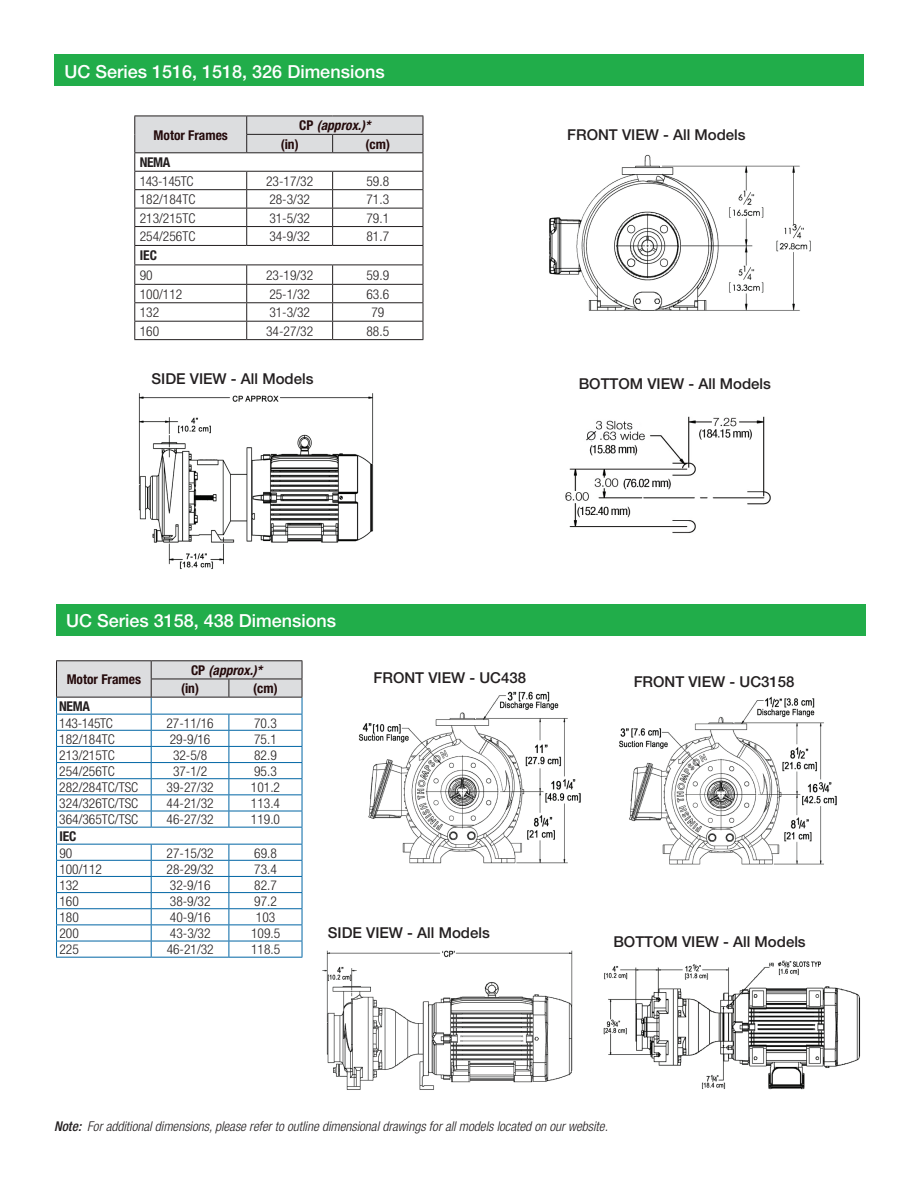
<style>
.page{position:relative;width:918px;height:1188px;background:#fff}
.page>*{position:absolute;margin:0;border:0;box-sizing:border-box;transform-origin:0 0}
.t1{font:500 18px "Helvetica Neue";color:#fff}
.t2{font:500 15px "Helvetica Neue";color:#231f20}
.t3{font:300 condensed 13.5px "Helvetica Neue";color:#231f20}
.t4{font:italic 300 condensed 13.5px "Helvetica Neue";color:#231f20}
.t5{font:700 condensed 13.5px "Helvetica Neue";color:#240a0b}
.t6{font:italic 700 condensed 13.5px/18.1px "Helvetica Neue";color:#240a0b}
.t7{font:300 condensed 13.5px "Helvetica Neue";letter-spacing:-.025em;color:#231f20}
.t8{font:700 condensed 13.5px "Helvetica Neue";letter-spacing:-.025em;color:#231f20}
.s1{font-style:normal}
.s2{font-weight:500}
</style>
<div class="page">
<img style="left:565px;top:416px;width:206px;height:117px">
<div style="left:55px;top:55px;width:809px;height:31px;background:#21ad4a"></div>
<img style="left:138px;top:393px;width:236px;height:177px">
<img style="left:549px;top:154px;width:262px;height:157px">
<svg style="left:134px;top:116px;width:290px;height:223px"></svg>
<hr style="left:134px;top:339px;width:113px;height:1px;background:#231f20">
<hr style="left:247px;top:339px;width:86px;height:1px;background:#231f20">
<hr style="left:333px;top:339px;width:90px;height:1px;background:#231f20">
<img style="left:603px;top:960px;width:258px;height:130px">
<img style="left:322px;top:950px;width:251px;height:140px">
<img style="left:358px;top:691px;width:222px;height:173px">
<img style="left:619px;top:696px;width:217px;height:169px">
<hr style="left:56px;top:957px;width:95px;height:1px;background:#0065a4">
<hr style="left:151px;top:957px;width:78px;height:1px;background:#0065a4">
<hr style="left:229px;top:957px;width:73px;height:1px;background:#0065a4">
<hr style="left:56px;top:660px;width:95px;height:1px;background:#231f20">
<hr style="left:151px;top:660px;width:78px;height:1px;background:#231f20">
<hr style="left:229px;top:660px;width:73px;height:1px;background:#231f20">
<svg style="left:56px;top:661px;width:247px;height:296px"></svg>
<hr style="left:56px;top:697px;width:95px;height:1px;background:#231f20">
<hr style="left:151px;top:697px;width:78px;height:1px;background:#231f20">
<hr style="left:229px;top:697px;width:73px;height:1px;background:#231f20">
<div style="left:56px;top:604px;width:809px;height:32px;background:#21ad4a"></div>
<h1 class="t1" style="left:65px;top:60px;width:322px">UC Series 1516, 1518, 326 Dimensions</h1>
<p class="t6" style="left:299px;top:116px;width:73px"><span class="s1">CP</span> (approx.)*</p>
<p class="t5" style="left:154px;top:127px;width:76px">Motor Frames</p>
<p class="t2" style="left:567px;top:126px;width:180px">FRONT VIEW - All Models</p>
<p class="t5" style="left:281px;top:136px;width:19px">(in)</p>
<p class="t5" style="left:366px;top:136px;width:26px">(cm)</p>
<p class="t8" style="left:140px;top:154px;width:32px">NEMA</p>
<p class="t7" style="left:140px;top:173px;width:55px">143-145TC</p>
<p class="t3" style="left:266px;top:173px;width:49px">23-17/32</p>
<p class="t3" style="left:366px;top:173px;width:24px">59.8</p>
<p class="t3" style="left:140px;top:192px;width:57px">182/184TC</p>
<p class="t3" style="left:269px;top:192px;width:42px">28-3/32</p>
<p class="t3" style="left:366px;top:192px;width:24px">71.3</p>
<p class="t3" style="left:140px;top:210px;width:57px">213/215TC</p>
<p class="t3" style="left:269px;top:210px;width:42px">31-5/32</p>
<p class="t3" style="left:366px;top:210px;width:24px">79.1</p>
<p class="t3" style="left:140px;top:229px;width:57px">254/256TC</p>
<p class="t3" style="left:269px;top:229px;width:42px">34-9/32</p>
<p class="t3" style="left:366px;top:229px;width:24px">81.7</p>
<p class="t8" style="left:140px;top:247px;width:19px">IEC</p>
<p class="t3" style="left:140px;top:267px;width:14px">90</p>
<p class="t3" style="left:266px;top:267px;width:49px">23-19/32</p>
<p class="t3" style="left:366px;top:267px;width:24px">59.9</p>
<p class="t3" style="left:140px;top:286px;width:44px">100/112</p>
<p class="t3" style="left:269px;top:286px;width:42px">25-1/32</p>
<p class="t3" style="left:366px;top:286px;width:24px">63.6</p>
<p class="t3" style="left:140px;top:305px;width:21px">132</p>
<p class="t3" style="left:269px;top:305px;width:42px">31-3/32</p>
<p class="t3" style="left:371px;top:305px;width:14px">79</p>
<p class="t3" style="left:140px;top:323px;width:21px">160</p>
<p class="t3" style="left:266px;top:323px;width:49px">34-27/32</p>
<p class="t3" style="left:366px;top:323px;width:24px">88.5</p>
<p class="t2" style="left:152px;top:370px;width:163px">SIDE VIEW - All Models</p>
<h1 class="t1" style="left:66px;top:610px;width:272px">UC Series 3158, 438 Dimensions</h1>
<p class="t2" style="left:579px;top:375px;width:194px">BOTTOM VIEW - All Models</p>
<p class="t5" style="left:67px;top:671px;width:76px">Motor Frames</p>
<p class="t6" style="left:181px;top:661px;width:83px;text-indent:10px"><span class="s1">CP</span> (approx.)* <span class="s1">(in)</span></p>
<p class="t5" style="left:253px;top:680px;width:26px">(cm)</p>
<p class="t8" style="left:59px;top:698px;width:32px">NEMA</p>
<p class="t7" style="left:59px;top:715px;width:55px">143-145TC</p>
<p class="t3" style="left:167px;top:715px;width:49px">27-11/16</p>
<p class="t3" style="left:254px;top:715px;width:24px">70.3</p>
<p class="t3" style="left:59px;top:731px;width:57px">182/184TC</p>
<p class="t3" style="left:170px;top:731px;width:42px">29-9/16</p>
<p class="t3" style="left:254px;top:731px;width:24px">75.1</p>
<p class="t3" style="left:59px;top:747px;width:57px">213/215TC</p>
<p class="t3" style="left:173px;top:747px;width:36px">32-5/8</p>
<p class="t3" style="left:254px;top:747px;width:24px">82.9</p>
<p class="t3" style="left:59px;top:763px;width:57px">254/256TC</p>
<p class="t3" style="left:173px;top:763px;width:36px">37-1/2</p>
<p class="t3" style="left:254px;top:763px;width:24px">95.3</p>
<p class="t3" style="left:59px;top:780px;width:80px">282/284TC/TSC</p>
<p class="t3" style="left:167px;top:780px;width:49px">39-27/32</p>
<p class="t3" style="left:251px;top:780px;width:31px">101.2</p>
<p class="t3" style="left:59px;top:796px;width:80px">324/326TC/TSC</p>
<p class="t3" style="left:167px;top:796px;width:49px">44-21/32</p>
<p class="t3" style="left:251px;top:796px;width:31px">113.4</p>
<p class="t3" style="left:59px;top:812px;width:80px">364/365TC/TSC</p>
<p class="t3" style="left:167px;top:812px;width:49px">46-27/32</p>
<p class="t3" style="left:251px;top:812px;width:31px">119.0</p>
<p class="t8" style="left:59px;top:828px;width:19px">IEC</p>
<p class="t3" style="left:59px;top:845px;width:14px">90</p>
<p class="t3" style="left:167px;top:845px;width:49px">27-15/32</p>
<p class="t3" style="left:254px;top:845px;width:24px">69.8</p>
<p class="t3" style="left:59px;top:861px;width:44px">100/112</p>
<p class="t3" style="left:167px;top:861px;width:49px">28-29/32</p>
<p class="t3" style="left:254px;top:861px;width:24px">73.4</p>
<p class="t3" style="left:59px;top:877px;width:21px">132</p>
<p class="t3" style="left:170px;top:877px;width:42px">32-9/16</p>
<p class="t3" style="left:254px;top:877px;width:24px">82.7</p>
<p class="t3" style="left:59px;top:894px;width:21px">160</p>
<p class="t3" style="left:170px;top:894px;width:42px">38-9/32</p>
<p class="t3" style="left:254px;top:894px;width:24px">97.2</p>
<p class="t3" style="left:59px;top:910px;width:21px">180</p>
<p class="t3" style="left:170px;top:910px;width:42px">40-9/16</p>
<p class="t3" style="left:256px;top:910px;width:21px">103</p>
<p class="t3" style="left:59px;top:926px;width:21px">200</p>
<p class="t3" style="left:170px;top:926px;width:42px">43-3/32</p>
<p class="t3" style="left:251px;top:926px;width:31px">109.5</p>
<p class="t3" style="left:59px;top:942px;width:21px">225</p>
<p class="t3" style="left:167px;top:942px;width:49px">46-21/32</p>
<p class="t3" style="left:251px;top:942px;width:31px">118.5</p>
<p class="t2" style="left:374px;top:669px;width:154px">FRONT VIEW - UC438</p>
<p class="t2" style="left:634px;top:673px;width:162px">FRONT VIEW - UC3158</p>
<p class="t2" style="left:328px;top:924px;width:163px">SIDE VIEW - All Models</p>
<p class="t2" style="left:613px;top:933px;width:194px">BOTTOM VIEW - All Models</p>
<p class="t4" style="left:54px;top:1119px;width:555px"><span class="s2">Note:</span> For additional dimensions, please refer to outline dimensional drawings for all models located on our website.</p>
</div>
